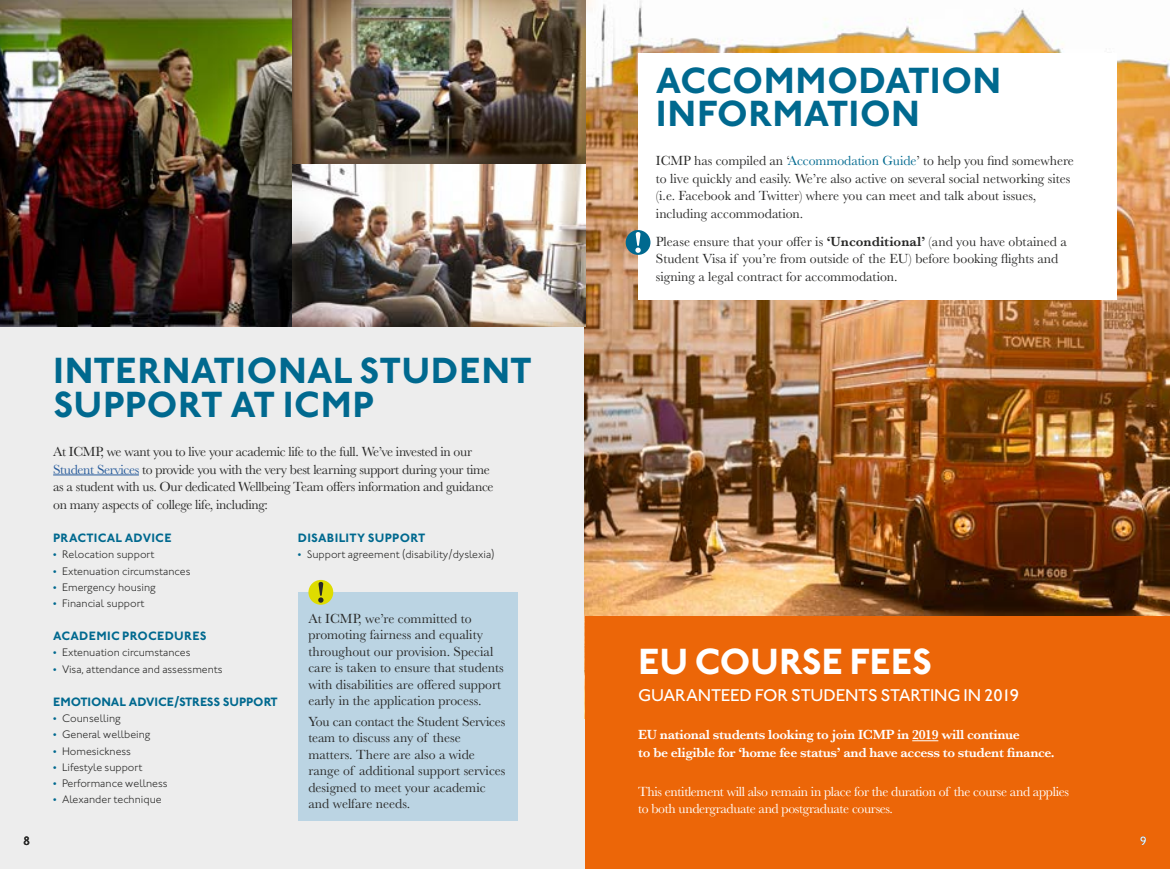
<style>
.page{position:relative;width:1170px;height:869px;background:#fff}
.page>*{position:absolute;margin:0;border:0;box-sizing:border-box;transform-origin:0 0}
.t1{font:700 37.5px/33.8px "Johnston ITC";letter-spacing:.005em;color:#00698f}
.t2{font:700 37.5px "Johnston ITC";letter-spacing:-.015em;color:#fff}
.t3{font:500 17.5px "Johnston ITC";letter-spacing:-.015em;color:#fff}
.t4{font:13.75px/16.5px "Baskerville";color:#282827}
.t5{font:13.75px/17.5px "Baskerville";letter-spacing:-.025em;color:#282827}
.t6{font:600 13.75px/17.5px "Baskerville";letter-spacing:-.025em;color:#fff}
.t7{font:13.75px/17.5px "Baskerville";letter-spacing:-.025em;color:#fff}
.t8{font:700 12.5px "Johnston ITC";letter-spacing:.015em;color:#00698f}
.t9{font:700 12.5px "Johnston ITC";letter-spacing:-.005em;color:#00698f}
.t10{font:500 12.5px "Johnston ITC";color:#282827}
.t11{font:500 12.5px "Johnston ITC";color:#fff}
.t12{font:300 11.25px "Johnston ITC";color:#282827}
.s1{color:#275b9b}
.s2{color:#00698f}
.s3{font-weight:600}
</style>
<div class="page">
<div style="left:0;top:0;width:585px;height:868px;background:#ededed"></div>
<img style="left:585px;top:0;width:584px;height:616px">
<img style="left:0;top:0;width:585px;height:326px">
<div style="left:585px;top:616px;width:584px;height:252px;background:#ec6608"></div>
<svg style="left:912px;top:740px;width:26px;height:1px"></svg>
<hr style="left:53px;top:474px;width:86px;height:1px;background:#275b9b">
<div style="left:298px;top:592px;width:219px;height:228px;background:#bbd4e3"></div>
<div style="left:638px;top:53px;width:478px;height:246px;background:#fff"></div>
<div style="left:308px;top:579px;width:25px;height:25px;background:#dedc00;border-radius:50%"></div>
<svg style="left:318px;top:582px;width:5px;height:20px"></svg>
<div style="left:625px;top:230px;width:25px;height:25px;background:#00698f;border-radius:50%"></div>
<svg style="left:635px;top:232px;width:5px;height:21px"></svg>
<h1 class="t1" style="left:53px;top:354px;width:480px">INTERNATIONAL STUDENT<br>SUPPORT AT ICMP</h1>
<p class="t5" style="left:53px;top:443px;width:442px">At ICMP, we want you to live your academic life to the full. We’ve invested in our <span class="s1">Student Services</span> to provide you with the very best learning support during your time as a student with us. Our dedicated Wellbeing Team offers information and guidance on many aspects of college life, including:</p>
<p class="t8" style="left:53px;top:530px;width:120px">PRACTICAL ADVICE</p>
<p class="t12" style="left:53px;top:548px;width:103px"><span class="s2">•</span> Relocation support</p>
<p class="t12" style="left:53px;top:564px;width:139px"><span class="s2">•</span> Extenuation circumstances</p>
<p class="t12" style="left:53px;top:580px;width:104px"><span class="s2">•</span> Emergency housing</p>
<p class="t12" style="left:53px;top:596px;width:93px"><span class="s2">•</span> Financial support</p>
<p class="t8" style="left:53px;top:628px;width:155px">ACADEMIC PROCEDURES</p>
<p class="t12" style="left:53px;top:645px;width:139px"><span class="s2">•</span> Extenuation circumstances</p>
<p class="t12" style="left:53px;top:661px;width:171px"><span class="s2">•</span> Visa, attendance and assessments</p>
<p class="t9" style="left:53px;top:694px;width:226px">EMOTIONAL ADVICE/STRESS SUPPORT</p>
<p class="t12" style="left:53px;top:711px;width:69px"><span class="s2">•</span> Counselling</p>
<p class="t12" style="left:53px;top:727px;width:99px"><span class="s2">•</span> General wellbeing</p>
<p class="t12" style="left:53px;top:743px;width:79px"><span class="s2">•</span> Homesickness</p>
<p class="t12" style="left:53px;top:759px;width:91px"><span class="s2">•</span> Lifestyle support</p>
<p class="t12" style="left:53px;top:775px;width:116px"><span class="s2">•</span> Performance wellness</p>
<p class="t12" style="left:53px;top:791px;width:110px"><span class="s2">•</span> Alexander technique</p>
<p class="t8" style="left:298px;top:530px;width:129px">DISABILITY SUPPORT</p>
<p class="t12" style="left:298px;top:548px;width:198px"><span class="s2">•</span> Support agreement (disability/dyslexia)</p>
<p class="t4" style="left:308px;top:610px;width:197px">At ICMP, we’re committed to promoting fairness and equality throughout our provision. Special care is taken to ensure that students with disabilities are offered support early in the application process.</p>
<p class="t4" style="left:308px;top:712px;width:198px">You can contact the Student Services team to discuss any of these matters. There are also a wide range of additional support services designed to meet your academic and welfare needs.</p>
<h1 class="t1" style="left:656px;top:63px;width:347px">ACCOMMODATION<br>INFORMATION</h1>
<p class="t4" style="left:656px;top:152px;width:419px;line-height:17.5px">ICMP has compiled an ‘<span class="s2">Accommodation Guide</span>’ to help you find somewhere to live quickly and easily. We’re also active on several social networking sites (i.e. Facebook and Twitter) where you can meet and talk about issues, including accommodation.</p>
<p class="t4" style="left:656px;top:233px;width:412px;line-height:17.5px">Please ensure that your offer is <span class="s3">‘Unconditional’</span> (and you have obtained a<br>Student Visa if you’re from outside of the EU) before booking flights and signing a legal contract for accommodation.</p>
<h1 class="t2" style="left:638px;top:638px;width:295px">EU COURSE FEES</h1>
<p class="t3" style="left:638px;top:684px;width:383px">GUARANTEED FOR STUDENTS STARTING IN 2019</p>
<p class="t6" style="left:638px;top:725px;width:418px">EU national students looking to join ICMP in 2019 will continue<br>to be eligible for ‘home fee status’ and have access to student finance.</p>
<p class="t7" style="left:638px;top:782px;width:432px">This entitlement will also remain in place for the duration of the course and applies to both undergraduate and postgraduate courses.</p>
<p class="t10" style="left:23px;top:833px;width:9px">8</p>
<p class="t11" style="left:1139px;top:833px;width:9px">9</p>
</div>
